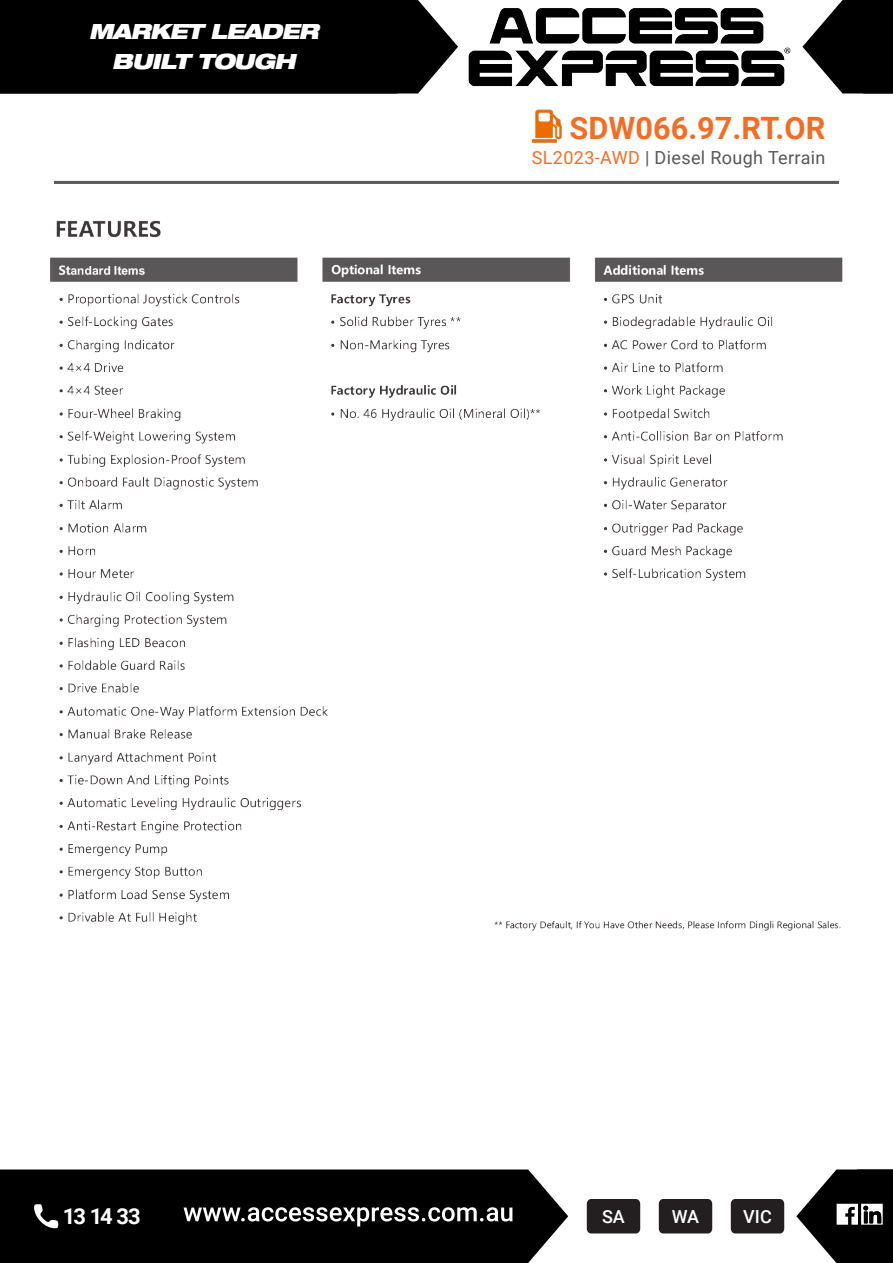
<style>
.page{position:relative;width:893px;height:1263px;background:#fff}
.page>*{position:absolute;margin:0;border:0;box-sizing:border-box;transform-origin:0 0}
.t1{font:700 30.75px "Roboto";color:#f36e24}
.t2{font:700 21.9px "Roboto";color:#fff}
.t3{font:italic 900 expanded 21px/30px "Helvetica Neue LT Std";letter-spacing:-.04em;color:#fff;text-align:center}
.t4{font:18px "Roboto";letter-spacing:.02em;color:#57585a}
.t5{font:500 18px "Roboto";color:#fff}
.s1{color:#f36e24}
</style>
<div class="page">
<div style="left:0;top:0;width:458px;height:93px;background:#000"></div>
<svg style="left:802px;top:0;width:91px;height:93px"></svg>
<img style="left:468px;top:8px;width:323px;height:79px">
<div style="left:0;top:1169px;width:568px;height:94px;background:#000"></div>
<svg style="left:796px;top:1169px;width:97px;height:94px"></svg>
<svg style="left:184px;top:1207px;width:328px;height:19px"></svg>
<div style="left:731px;top:1199px;width:53px;height:34px;background:#231f20;border-radius:5px"></div>
<div style="left:659px;top:1199px;width:53px;height:34px;background:#231f20;border-radius:5px"></div>
<div style="left:587px;top:1199px;width:53px;height:34px;background:#231f20;border-radius:5px"></div>
<svg style="left:34px;top:1204px;width:25px;height:25px"></svg>
<img style="left:50px;top:220px;width:793px;height:711px">
<img style="left:532px;top:109px;width:30px;height:34px">
<hr style="left:54px;top:181px;width:785px;height:3px;background:#57585a">
<p class="t3" style="left:89px;top:16px;width:231px">MARKET LEADER<br>BUILT TOUGH</p>
<p class="t1" style="left:570px;top:107px;width:257px">SDW066.97.RT.OR</p>
<p class="t4" style="left:532px;top:145px;width:295px"><span class="s1">SL2023-AWD</span> | Diesel Rough Terrain</p>
<p class="t2" style="left:63px;top:1200px;width:79px">13 14 33</p>
<p class="t5" style="left:602px;top:1204px;width:24px">SA</p>
<p class="t5" style="left:672px;top:1204px;width:29px">WA</p>
<p class="t5" style="left:743px;top:1204px;width:30px">VIC</p>
</div>
